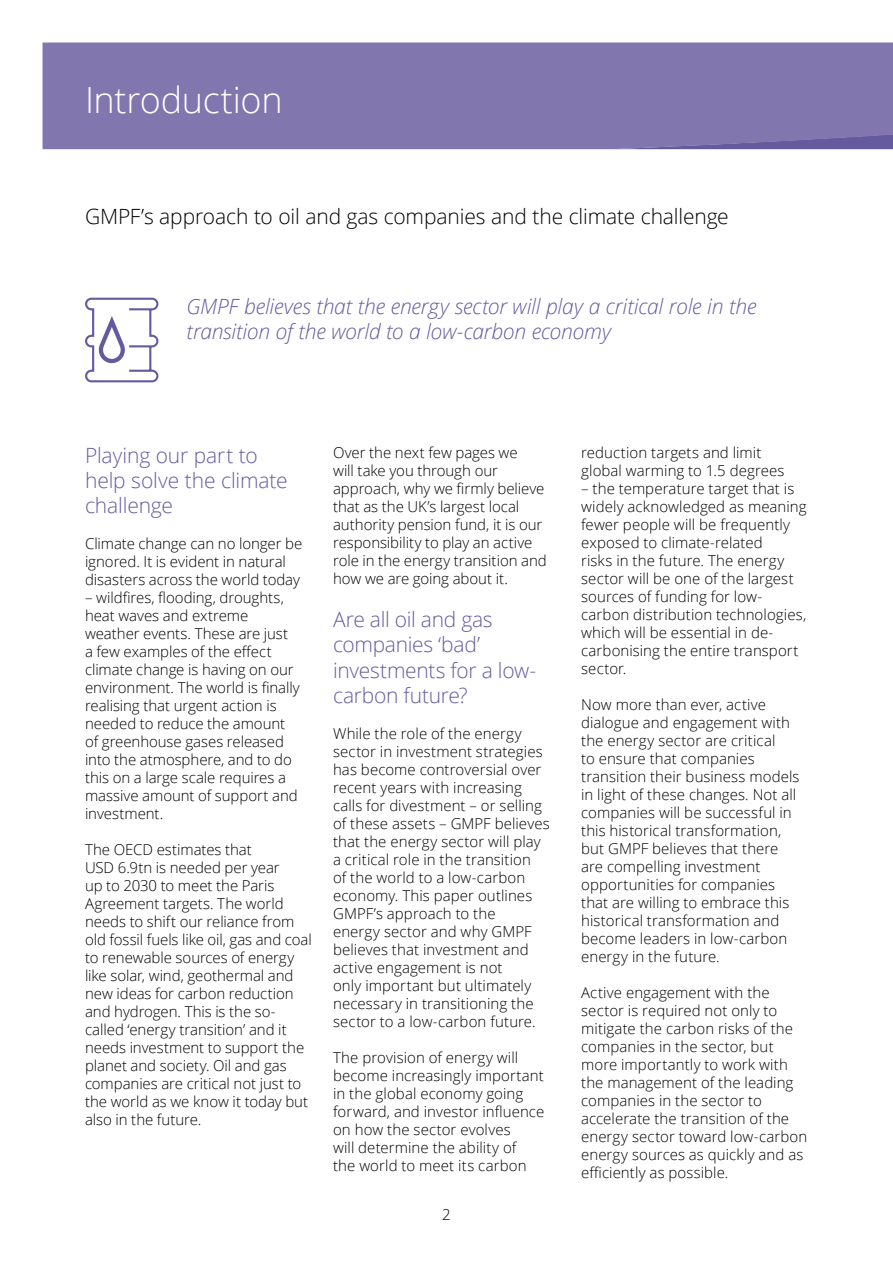
<style>
.page{position:relative;width:893px;height:1263px;background:#fff}
.page>*{position:absolute;margin:0;border:0;box-sizing:border-box;transform-origin:0 0}
.t1{font:300 36px "Open Sans";letter-spacing:-.01em;color:#fff}
.t2{font:300 21px/25.2px "Open Sans";letter-spacing:-.01em;color:#665a9f}
.t3{font:italic 300 21px/25.2px "Open Sans";letter-spacing:-.01em;color:#665a9f}
.t4{font:300 21px "Open Sans";letter-spacing:-.005em;color:#000}
.t5{font:300 15px/18px "Open Sans";letter-spacing:.005em;color:#000}
</style>
<div class="page">
<div style="left:43px;top:43px;width:850px;height:106px;background:#8276ae"></div>
<svg style="left:85px;top:297px;width:74px;height:86px"></svg>
<h1 class="t1" style="left:85px;top:75px;width:199px">Introduction</h1>
<h2 class="t4" style="left:85px;top:202px;width:645px">GMPF’s approach to oil and gas companies and the climate challenge</h2>
<h2 class="t3" style="left:187px;top:293px;width:571px">GMPF believes that the energy sector will play a critical role in the transition of the world to a low-carbon economy</h2>
<h2 class="t2" style="left:85px;top:442px;width:204px">Playing our part to help solve the climate challenge</h2>
<p class="t5" style="left:85px;top:534px;width:219px">Climate change can no longer be ignored. It is evident in natural disasters across the world today</p>
<p class="t5" style="left:85px;top:588px;width:216px">– wildfires, flooding, droughts, heat waves and extreme weather events. These are just a few examples of the effect climate change is having on our environment. The world is finally realising that urgent action is needed to reduce the amount of greenhouse gases released into the atmosphere, and to do this on a large scale requires a massive amount of support and investment.</p>
<p class="t5" style="left:85px;top:840px;width:228px">The OECD estimates that<br>USD 6.9tn is needed per year<br>up to 2030 to meet the Paris<br>Agreement targets. The world needs to shift our reliance from old fossil fuels like oil, gas and coal to renewable sources of energy like solar, wind, geothermal and new ideas for carbon reduction and hydrogen. This is the so&shy;called ‘energy transition’ and it needs investment to support the planet and society. Oil and gas companies are critical not just to the world as we know it today but also in the future.</p>
<p class="t5" style="left:333px;top:443px;width:215px">Over the next few pages we<br>will take you through our approach, why we firmly believe that as the UK’s largest local authority pension fund, it is our responsibility to play an active role in the energy transition and how we are going about it.</p>
<h2 class="t2" style="left:333px;top:606px;width:205px">Are all oil and gas companies ‘bad’ investments for a low&shy;carbon future?</h2>
<p class="t5" style="left:333px;top:724px;width:218px">While the role of the energy sector in investment strategies has become controversial over recent years with increasing calls for divestment – or selling of these assets – GMPF believes that the energy sector will play a critical role in the transition<br>of the world to a low-carbon economy. This paper outlines<br>GMPF’s approach to the<br>energy sector and why GMPF believes that investment and active engagement is not<br>only important but ultimately necessary in transitioning the sector to a low-carbon future.</p>
<p class="t5" style="left:333px;top:1048px;width:213px">The provision of energy will become increasingly important in the global economy going forward, and investor influence on how the sector evolves<br>will determine the ability of<br>the world to meet its carbon</p>
<p class="t5" style="left:442px;top:1205px;width:10px">2</p>
<p class="t5" style="left:581px;top:443px;width:205px">reduction targets and limit global warming to 1.5 degrees</p>
<p class="t5" style="left:581px;top:479px;width:227px">– the temperature target that is widely acknowledged as meaning fewer people will be frequently exposed to climate-related<br>risks in the future. The energy sector will be one of the largest sources of funding for low&shy;carbon distribution technologies, which will be essential in de&shy;carbonising the entire transport sector.</p>
<p class="t5" style="left:581px;top:695px;width:220px">Now more than ever, active dialogue and engagement with the energy sector are critical<br>to ensure that companies transition their business models in light of these changes. Not all companies will be successful in this historical transformation, but GMPF believes that there are compelling investment opportunities for companies that are willing to embrace this historical transformation and become leaders in low-carbon energy in the future.</p>
<p class="t5" style="left:581px;top:983px;width:228px">Active engagement with the sector is required not only to mitigate the carbon risks of the companies in the sector, but more importantly to work with the management of the leading companies in the sector to accelerate the transition of the energy sector toward low-carbon energy sources as quickly and as efficiently as possible.</p>
</div>
